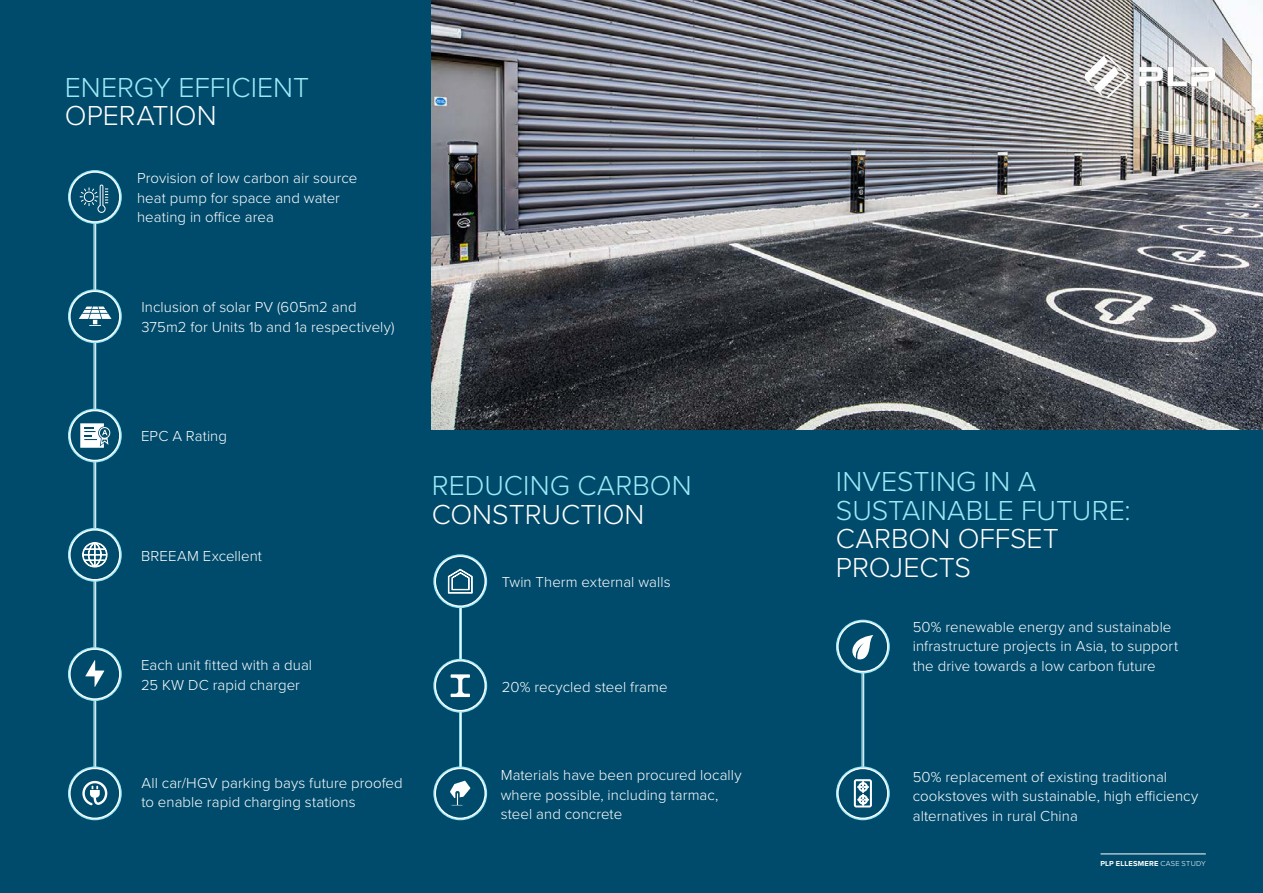
<style>
.page{position:relative;width:1263px;height:893px;background:#fff}
.page>*{position:absolute;margin:0;border:0;box-sizing:border-box;transform-origin:0 0}
.t1{font:300 28.5px/28.5px "Proxima Nova";color:#9be9f6}
.t2{font:300 28.5px/28.5px "Proxima Nova";color:#fff}
.t3{font:300 15px/19.5px "Proxima Nova";letter-spacing:.005em;color:#fff}
.t4{font:700 7.5px "Proxima Nova";letter-spacing:.025em;color:#fff}
.s1{font-weight:300}
</style>
<div class="page">
<div style="left:1px;top:0;width:1262px;height:893px;background:#004b6c"></div>
<div style="left:0;top:0;width:22px;height:893px;background:#004b6c"></div>
<hr style="left:459px;top:582px;width:3px;height:196px;background:#9be9f6">
<hr style="left:460px;top:582px;width:1px;height:196px;background:#fff">
<hr style="left:93px;top:216px;width:3px;height:554px;background:#9be9f6">
<hr style="left:95px;top:216px;width:1px;height:554px;background:#fff">
<svg style="left:434px;top:767px;width:52px;height:52px"></svg>
<div style="left:433px;top:766px;width:54px;height:54px;border:1px solid #9be9f6;border-radius:50%"></div>
<div style="left:435px;top:768px;width:50px;height:50px;background:#004b6c;border-radius:50%"></div>
<div style="left:435px;top:768px;width:51px;height:51px;border:1px solid #fff;border-radius:50%"></div>
<svg style="left:450px;top:781px;width:20px;height:25px"></svg>
<svg style="left:434px;top:659px;width:52px;height:53px"></svg>
<div style="left:433px;top:659px;width:54px;height:54px;border:1px solid #9be9f6;border-radius:50%"></div>
<div style="left:435px;top:661px;width:50px;height:50px;background:#004b6c;border-radius:50%"></div>
<div style="left:435px;top:660px;width:51px;height:51px;border:1px solid #fff;border-radius:50%"></div>
<svg style="left:451px;top:674px;width:19px;height:23px"></svg>
<svg style="left:434px;top:555px;width:52px;height:52px"></svg>
<div style="left:433px;top:554px;width:54px;height:54px;border:1px solid #9be9f6;border-radius:50%"></div>
<div style="left:435px;top:556px;width:50px;height:50px;background:#004b6c;border-radius:50%"></div>
<div style="left:435px;top:556px;width:51px;height:51px;border:1px solid #fff;border-radius:50%"></div>
<svg style="left:447px;top:568px;width:26px;height:26px"></svg>
<svg style="left:69px;top:529px;width:52px;height:52px"></svg>
<div style="left:68px;top:528px;width:54px;height:54px;border:1px solid #9be9f6;border-radius:50%"></div>
<div style="left:70px;top:530px;width:50px;height:50px;background:#004b6c;border-radius:50%"></div>
<div style="left:69px;top:529px;width:51px;height:51px;border:1px solid #fff;border-radius:50%"></div>
<svg style="left:82px;top:542px;width:25px;height:25px"></svg>
<svg style="left:69px;top:648px;width:52px;height:52px"></svg>
<div style="left:68px;top:647px;width:54px;height:54px;border:1px solid #9be9f6;border-radius:50%"></div>
<div style="left:70px;top:649px;width:50px;height:50px;background:#004b6c;border-radius:50%"></div>
<div style="left:69px;top:648px;width:51px;height:52px;border:1px solid #fff;border-radius:50%"></div>
<svg style="left:85px;top:660px;width:19px;height:27px"></svg>
<svg style="left:69px;top:767px;width:52px;height:52px"></svg>
<div style="left:68px;top:766px;width:54px;height:54px;border:1px solid #9be9f6;border-radius:50%"></div>
<div style="left:70px;top:768px;width:50px;height:50px;background:#004b6c;border-radius:50%"></div>
<div style="left:69px;top:768px;width:51px;height:51px;border:1px solid #fff;border-radius:50%"></div>
<svg style="left:82px;top:781px;width:25px;height:24px"></svg>
<img style="left:432px;top:0;width:831px;height:429px">
<svg style="left:69px;top:409px;width:52px;height:53px"></svg>
<div style="left:68px;top:409px;width:54px;height:53px;border:1px solid #9be9f6;border-radius:50%"></div>
<div style="left:70px;top:411px;width:50px;height:49px;background:#004b6c;border-radius:50%"></div>
<div style="left:69px;top:410px;width:51px;height:51px;border:1px solid #fff;border-radius:50%"></div>
<svg style="left:80px;top:423px;width:30px;height:25px"></svg>
<svg style="left:69px;top:290px;width:52px;height:52px"></svg>
<div style="left:68px;top:289px;width:54px;height:54px;border:1px solid #9be9f6;border-radius:50%"></div>
<div style="left:70px;top:291px;width:50px;height:50px;background:#004b6c;border-radius:50%"></div>
<div style="left:69px;top:291px;width:51px;height:51px;border:1px solid #fff;border-radius:50%"></div>
<hr style="left:1100px;top:853px;width:106px;height:1px;background:#fff">
<img style="left:1085px;top:55px;width:129px;height:43px">
<svg style="left:69px;top:171px;width:52px;height:52px"></svg>
<div style="left:68px;top:170px;width:54px;height:54px;border:1px solid #9be9f6;border-radius:50%"></div>
<div style="left:70px;top:172px;width:50px;height:50px;background:#004b6c;border-radius:50%"></div>
<div style="left:69px;top:171px;width:51px;height:52px;border:1px solid #fff;border-radius:50%"></div>
<svg style="left:79px;top:184px;width:30px;height:29px"></svg>
<hr style="left:861px;top:653px;width:3px;height:128px;background:#9be9f6">
<hr style="left:862px;top:653px;width:1px;height:128px;background:#fff">
<svg style="left:837px;top:620px;width:52px;height:53px"></svg>
<div style="left:836px;top:620px;width:54px;height:53px;border:1px solid #9be9f6;border-radius:50%"></div>
<div style="left:838px;top:622px;width:50px;height:49px;background:#004b6c;border-radius:50%"></div>
<div style="left:837px;top:621px;width:51px;height:51px;border:1px solid #fff;border-radius:50%"></div>
<svg style="left:852px;top:635px;width:21px;height:25px"></svg>
<svg style="left:837px;top:767px;width:52px;height:52px"></svg>
<div style="left:836px;top:766px;width:54px;height:54px;border:1px solid #9be9f6;border-radius:50%"></div>
<div style="left:838px;top:768px;width:50px;height:50px;background:#004b6c;border-radius:50%"></div>
<div style="left:837px;top:768px;width:51px;height:51px;border:1px solid #fff;border-radius:50%"></div>
<svg style="left:854px;top:779px;width:18px;height:29px"></svg>
<svg style="left:79px;top:307px;width:33px;height:19px"></svg>
<h1 class="t1" style="left:65px;top:71px;width:246px">ENERGY EFFICIENT</h1>
<h1 class="t2" style="left:65px;top:100px;width:153px">OPERATION</h1>
<p class="t3" style="left:137px;top:168px;width:222px">Provision of low carbon air source heat pump for space and water heating in office area</p>
<p class="t3" style="left:141px;top:297px;width:255px">Inclusion of solar PV (605m2 and<br>375m2 for Units 1b and 1a respectively)</p>
<p class="t3" style="left:141px;top:426px;width:88px">EPC A Rating</p>
<p class="t3" style="left:141px;top:545px;width:123px">BREEAM Excellent</p>
<p class="t3" style="left:141px;top:655px;width:173px">Each unit fitted with a dual<br>25 KW DC rapid charger</p>
<p class="t3" style="left:141px;top:772px;width:263px">All car/HGV parking bays future proofed to enable rapid charging stations</p>
<h1 class="t1" style="left:432px;top:470px;width:261px">REDUCING CARBON</h1>
<h1 class="t2" style="left:432px;top:498px;width:214px">CONSTRUCTION</h1>
<p class="t3" style="left:502px;top:572px;width:170px">Twin Therm external walls</p>
<p class="t3" style="left:502px;top:676px;width:167px">20% recycled steel frame</p>
<p class="t3" style="left:501px;top:765px;width:242px">Materials have been procured locally where possible, including tarmac, steel and concrete</p>
<h1 class="t1" style="left:836px;top:466px;width:296px">INVESTING IN A<br>SUSTAINABLE FUTURE:</h1>
<h1 class="t2" style="left:836px;top:523px;width:225px">CARBON OFFSET<br>PROJECTS</h1>
<p class="t3" style="left:913px;top:616px;width:267px">50% renewable energy and sustainable infrastructure projects in Asia, to support the drive towards a low carbon future</p>
<p class="t3" style="left:913px;top:766px;width:287px">50% replacement of existing traditional cookstoves with sustainable, high efficiency alternatives in rural China</p>
<p class="t4" style="left:1100px;top:858px;width:107px">PLP ELLESMERE <span class="s1">CASE STUDY</span></p>
</div>
